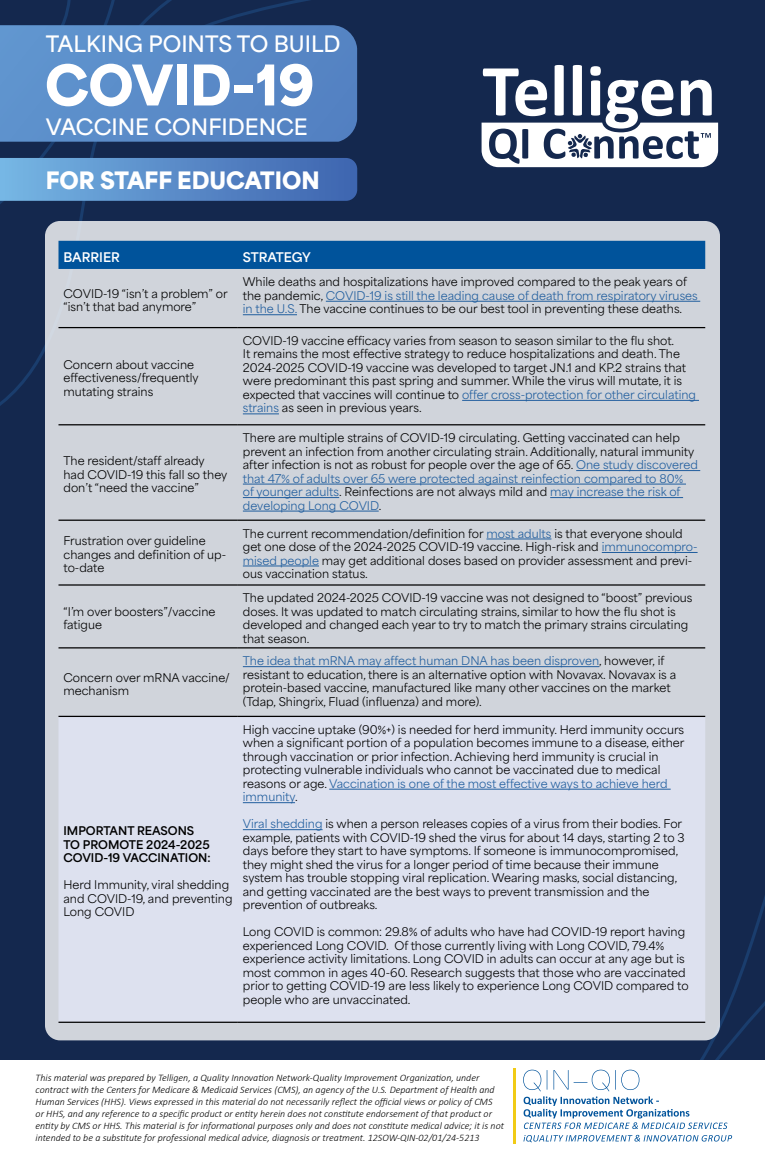
<style>
.page{position:relative;width:765px;height:1170px;background:#fff}
.page>*{position:absolute;margin:0;border:0;box-sizing:border-box;transform-origin:0 0}
.t1{font:900 52.5px "Area Normal";color:#fff}
.t2{font:900 22.5px "Area Normal";color:#fff}
.t3{font:600 21.25px "Area Normal";color:#fff}
.t4{font:700 12.5px "Area Normal";color:#fff}
.t5{font:11.25px/13.5px "Area Normal";color:#000}
.t6{font:700 11.25px/13.5px "Area Normal";color:#000}
.t7{font:italic 300 10px/12px "Calibri";color:#000}
.s1{color:#215e9e}
</style>
<div class="page">
<div style="left:0;top:0;width:765px;height:1060px;background:#14284e"></div>
<svg style="left:307px;top:896px;width:458px;height:164px"></svg>
<svg style="left:0;top:0;width:358px;height:406px"></svg>
<svg style="left:0;top:0;width:74px;height:25px"></svg>
<svg style="left:482px;top:65px;width:236px;height:102px"></svg>
<svg style="left:0;top:25px;width:357px;height:117px;background:#5889c6"></svg>
<svg style="left:523px;top:1135px;width:209px;height:7px"></svg>
<svg style="left:523px;top:1070px;width:204px;height:59px"></svg>
<hr style="left:514px;top:1068px;width:2px;height:76px;background:#f1cb16">
<svg style="left:0;top:158px;width:357px;height:43px;background:#598bc8"></svg>
<div style="left:45px;top:221px;width:675px;height:819px;background:#d0d4db;border-radius:15px"></div>
<div style="left:58px;top:241px;width:647px;height:28px;background:#00539b"></div>
<div style="left:58px;top:717px;width:647px;height:305px;background:#dde1ef"></div>
<hr style="left:58px;top:327px;width:180px;height:1px;background:#000">
<hr style="left:238px;top:327px;width:467px;height:1px;background:#000">
<hr style="left:58px;top:424px;width:180px;height:1px;background:#000">
<hr style="left:238px;top:424px;width:467px;height:1px;background:#000">
<hr style="left:58px;top:520px;width:180px;height:1px;background:#000">
<hr style="left:238px;top:520px;width:467px;height:1px;background:#000">
<hr style="left:58px;top:584px;width:180px;height:2px;background:#000">
<hr style="left:238px;top:584px;width:467px;height:2px;background:#000">
<hr style="left:58px;top:647px;width:180px;height:1px;background:#000">
<hr style="left:238px;top:647px;width:467px;height:1px;background:#000">
<hr style="left:58px;top:716px;width:180px;height:1px;background:#000">
<hr style="left:238px;top:716px;width:467px;height:1px;background:#000">
<hr style="left:58px;top:1022px;width:180px;height:1px;background:#000">
<hr style="left:238px;top:1022px;width:467px;height:1px;background:#000">
<hr style="left:326px;top:301px;width:374px;height:1px;background:#215e9e">
<hr style="left:243px;top:314px;width:54px;height:1px;background:#215e9e">
<hr style="left:462px;top:400px;width:237px;height:1px;background:#215e9e">
<hr style="left:243px;top:414px;width:36px;height:1px;background:#215e9e">
<hr style="left:576px;top:470px;width:124px;height:1px;background:#215e9e">
<hr style="left:243px;top:484px;width:443px;height:1px;background:#215e9e">
<hr style="left:243px;top:497px;width:96px;height:1px;background:#215e9e">
<hr style="left:550px;top:497px;width:133px;height:1px;background:#215e9e">
<hr style="left:243px;top:511px;width:136px;height:1px;background:#215e9e">
<hr style="left:486px;top:539px;width:65px;height:1px;background:#215e9e">
<hr style="left:602px;top:552px;width:96px;height:1px;background:#215e9e">
<hr style="left:243px;top:566px;width:76px;height:1px;background:#215e9e">
<hr style="left:243px;top:666px;width:356px;height:1px;background:#215e9e">
<hr style="left:329px;top:789px;width:342px;height:1px;background:#215e9e">
<hr style="left:243px;top:802px;width:52px;height:1px;background:#215e9e">
<hr style="left:243px;top:829px;width:80px;height:1px;background:#215e9e">
<h3 class="t3" style="left:46px;top:25px;width:296px">TALKING POINTS TO BUILD</h3>
<h1 class="t1" style="left:45px;top:37px;width:271px">COVID-19</h1>
<h3 class="t3" style="left:46px;top:108px;width:263px">VACCINE CONFIDENCE</h3>
<h2 class="t2" style="left:46px;top:160px;width:275px">FOR STAFF EDUCATION</h2>
<p class="t4" style="left:63px;top:246px;width:58px">BARRIER</p>
<p class="t4" style="left:243px;top:246px;width:70px">STRATEGY</p>
<p class="t5" style="left:63px;top:285px;width:166px">COVID-19 “isn’t a problem” or “isn’t that bad anymore”</p>
<p class="t5" style="left:243px;top:274px;width:456px">While deaths and hospitalizations have improved compared to the peak years of the pandemic, <span class="s1">COVID-19 is still the leading cause of death from respiratory viruses in the U.S.</span> The vaccine continues to be our best tool in preventing these deaths.</p>
<p class="t5" style="left:64px;top:356px;width:137px">Concern about vaccine effectiveness/frequently mutating strains</p>
<p class="t5" style="left:64px;top:453px;width:165px">The resident/staff already had COVID-19 this fall so they don’t “need the vaccine”</p>
<p class="t5" style="left:243px;top:333px;width:455px">COVID-19 vaccine efficacy varies from season to season similar to the flu shot.<br>It remains the most effective strategy to reduce hospitalizations and death. The 2024-2025 COVID-19 vaccine was developed to target JN.1 and KP.2 strains that were predominant this past spring and summer. While the virus will mutate, it is expected that vaccines will continue to <span class="s1">offer cross-protection for other circulating strains</span> as seen in previous years.</p>
<p class="t5" style="left:243px;top:430px;width:457px">There are multiple strains of COVID-19 circulating. Getting vaccinated can help prevent an infection from another circulating strain. Additionally, natural immunity after infection is not as robust for people over the age of 65. <span class="s1">One study discovered that 47% of adults over 65 were protected against reinfection compared to 80%<br>of younger adults</span>. Reinfections are not always mild and <span class="s1">may increase the risk of developing Long COVID</span>.</p>
<p class="t5" style="left:64px;top:533px;width:164px">Frustration over guideline changes and definition of up&shy;to-date</p>
<p class="t5" style="left:243px;top:525px;width:456px">The current recommendation/definition for <span class="s1">most adults</span> is that everyone should get one dose of the 2024-2025 COVID-19 vaccine. High-risk and <span class="s1">immunocompro&shy;mised people</span> may get additional doses based on provider assessment and previ&shy;ous vaccination status.</p>
<p class="t5" style="left:64px;top:603px;width:153px">“I’m over boosters”/vaccine fatigue</p>
<p class="t5" style="left:243px;top:590px;width:451px">The updated 2024-2025 COVID-19 vaccine was not designed to “boost” previous doses. It was updated to match circulating strains, similar to how the flu shot is developed and changed each year to try to match the primary strains circulating that season.</p>
<p class="t5" style="left:64px;top:669px;width:168px">Concern over mRNA vaccine/ mechanism</p>
<p class="t6" style="left:64px;top:823px;width:149px">IMPORTANT REASONS<br>TO PROMOTE 2024-2025<br>COVID-19 VACCINATION:</p>
<p class="t5" style="left:64px;top:877px;width:171px">Herd Immunity, viral shedding and COVID-19, and preventing<br>Long COVID</p>
<p class="t5" style="left:243px;top:653px;width:435px"><span class="s1">The idea that mRNA may affect human DNA has been disproven</span>, however, if resistant to education, there is an alternative option with Novavax. Novavax is a protein-based vaccine, manufactured like many other vaccines on the market (Tdap, Shingrix, Fluad (influenza) and more).</p>
<p class="t5" style="left:243px;top:721px;width:443px">High vaccine uptake (90%+) is needed for herd immunity. Herd immunity occurs when a significant portion of a population becomes immune to a disease, either through vaccination or prior infection. Achieving herd immunity is crucial in protecting vulnerable individuals who cannot be vaccinated due to medical reasons or age. <span class="s1">Vaccination is one of the most effective ways to achieve herd immunity</span>.</p>
<p class="t5" style="left:243px;top:816px;width:443px"><span class="s1">Viral shedding</span> is when a person releases copies of a virus from their bodies. For example, patients with COVID-19 shed the virus for about 14 days, starting 2 to 3 days before they start to have symptoms. If someone is immunocompromised, they might shed the virus for a longer period of time because their immune system has trouble stopping viral replication. Wearing masks, social distancing, and getting vaccinated are the best ways to prevent transmission and the prevention of outbreaks.</p>
<p class="t5" style="left:243px;top:924px;width:447px">Long COVID is common: 29.8% of adults who have had COVID-19 report having experienced Long COVID. Of those currently living with Long COVID, 79.4% experience activity limitations. Long COVID in adults can occur at any age but is most common in ages 40-60. Research suggests that those who are vaccinated prior to getting COVID-19 are less likely to experience Long COVID compared to people who are unvaccinated.</p>
<p class="t7" style="left:36px;top:1071px;width:470px">This material was prepared by Telligen, a Quality Innovation Network-Quality Improvement Organization, under contract with the Centers for Medicare &amp; Medicaid Services (CMS), an agency of the U.S. Department of Health and Human Services (HHS). Views expressed in this material do not necessarily reflect the official views or policy of CMS<br>or HHS, and any reference to a specific product or entity herein does not constitute endorsement of that product or entity by CMS or HHS. This material is for informational purposes only and does not constitute medical advice; it is not intended to be a substitute for professional medical advice, diagnosis or treatment. 12SOW-QIN-02/01/24-5213</p>
</div>
